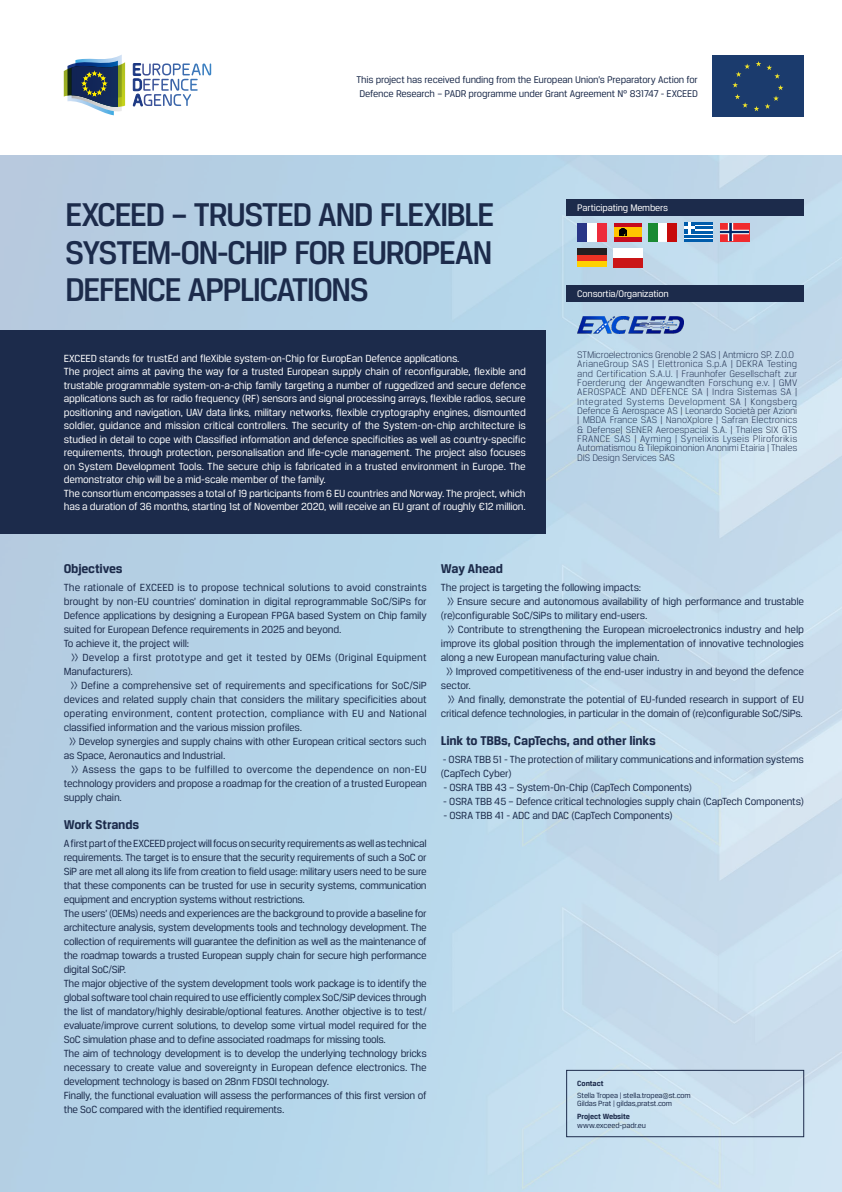
<style>
.page{position:relative;width:842px;height:1192px;background:#fff}
.page>*{position:absolute;margin:0;border:0;box-sizing:border-box;transform-origin:0 0}
.t1{font:500 35px/37.5px "Breuer Text";letter-spacing:-.05em;color:#1c2b4b;text-align:justify}
.t2{font:700 13.5px "Breuer Text";letter-spacing:-.015em;color:#1c2b4b}
.t3{font:11px/14px "Breuer Text";letter-spacing:-.025em;color:#1c2b4b}
.t4{font:11px/13.5px "Breuer Text";letter-spacing:-.02em;color:#fff}
.t5{font:11px/14px "Breuer Text";letter-spacing:.01em;color:#1c2b4b}
.t6{font:11px "Breuer Text";letter-spacing:-.005em;color:#1c2b4b}
.t7{font:10.4px/13.5px "Breuer Text";letter-spacing:-.02em;color:#1c2b4b}
.t8{font:300 10.1px/9.3px "Breuer Text";letter-spacing:-.005em;color:#1c2b4b}
.t9{font:10.1px "Breuer Text";letter-spacing:-.02em;color:#fff}
.t10{font:8px "Breuer Text";letter-spacing:-.015em;color:#1c2b4b}
.t11{font:700 8px "Breuer Text";letter-spacing:-.01em;color:#1c2b4b}
</style>
<div class="page">
<img style="left:0;top:156px;width:842px;height:1036px">
<div style="left:567px;top:199px;width:237px;height:17px;background:#1c2b4b"></div>
<div style="left:0;top:331px;width:546px;height:203px;background:#1c2b4b"></div>
<div style="left:567px;top:285px;width:237px;height:16px;background:#1c2b4b"></div>
<div style="left:566px;top:1070px;width:238px;height:67px;border:1px solid #1c2b4b"></div>
<img style="left:577px;top:316px;width:106px;height:17px">
<div style="left:577px;top:261px;width:29px;height:6px;background:#ffd100"></div>
<div style="left:577px;top:255px;width:29px;height:6px;background:#ed3324"></div>
<div style="left:577px;top:249px;width:29px;height:6px;background:#241f21"></div>
<div style="left:587px;top:223px;width:10px;height:18px;background:#fff"></div>
<div style="left:577px;top:223px;width:10px;height:18px;background:#293687"></div>
<div style="left:597px;top:223px;width:9px;height:18px;background:#ed2b3b"></div>
<div style="left:614px;top:249px;width:29px;height:9px;background:#fff"></div>
<div style="left:614px;top:258px;width:29px;height:9px;background:#ca1517"></div>
<div style="left:614px;top:223px;width:27px;height:18px;background:#c60b1e"></div>
<div style="left:614px;top:227px;width:27px;height:10px;background:#ffc400"></div>
<svg style="left:619px;top:228px;width:8px;height:8px"></svg>
<div style="left:649px;top:223px;width:9px;height:18px;background:#1a8a33"></div>
<svg style="left:658px;top:223px;width:9px;height:18px"></svg>
<div style="left:667px;top:223px;width:10px;height:18px;background:#c70a0a"></div>
<svg style="left:684px;top:224px;width:29px;height:16px"></svg>
<hr style="left:684px;top:227px;width:29px;height:2px;background:#005cab">
<hr style="left:684px;top:231px;width:29px;height:2px;background:#005cab">
<hr style="left:684px;top:235px;width:29px;height:2px;background:#005cab">
<hr style="left:684px;top:222px;width:29px;height:2px;background:#005cab">
<hr style="left:684px;top:240px;width:29px;height:2px;background:#005cab">
<svg style="left:684px;top:222px;width:11px;height:12px"></svg>
<svg style="left:720px;top:223px;width:29px;height:18px"></svg>
<svg style="left:64px;top:55px;width:61px;height:60px"></svg>
<svg style="left:133px;top:63px;width:78px;height:43px"></svg>
<div style="left:712px;top:56px;width:92px;height:61px;background:#1b3b6d"></div>
<svg style="left:735px;top:94px;width:13px;height:14px"></svg>
<svg style="left:732px;top:64px;width:18px;height:24px"></svg>
<svg style="left:754px;top:106px;width:5px;height:5px"></svg>
<svg style="left:756px;top:61px;width:24px;height:18px"></svg>
<svg style="left:765px;top:96px;width:14px;height:13px"></svg>
<svg style="left:778px;top:85px;width:5px;height:5px"></svg>
<p class="t7" style="left:356px;top:73px;width:343px">This project has received funding from the European Union’s Preparatory Action for<br>Defence Research – PADR programme under Grant Agreement N° 831747 - EXCEED</p>
<h1 class="t1" style="left:65px;top:195px;width:431px">EXCEED – TRUSTED AND FLEXIBLE SYSTEM-ON-CHIP FOR EUROPEAN DEFENCE APPLICATIONS</h1>
<p class="t9" style="left:577px;top:202px;width:92px">Participating Members</p>
<p class="t9" style="left:577px;top:288px;width:93px">Consortia/Organization</p>
<p class="t4" style="left:64px;top:351px;width:464px">EXCEED stands for trustEd and fleXible system-on-Chip for EuropEan Defence applications.<br>The project aims at paving the way for a trusted European supply chain of reconfigurable, flexible and trustable programmable system-on-a-chip family targeting a number of ruggedized and secure defence applications such as for radio frequency (RF) sensors and signal processing arrays, flexible radios, secure positioning and navigation, UAV data links, military networks, flexible cryptography engines, dismounted soldier, guidance and mission critical controllers. The security of the System-on-chip architecture is studied in detail to cope with Classified information and defence specificities as well as country-specific requirements, through protection, personalisation and life-cycle management. The project also focuses on System Development Tools. The secure chip is fabricated in a trusted environment in Europe. The demonstrator chip will be a mid-scale member of the family.<br>The consortium encompasses a total of 19 participants from 6 EU countries and Norway. The project, which has a duration of 36 months, starting 1st of November 2020, will receive an EU grant of roughly €12 million.</p>
<p class="t8" style="left:577px;top:350px;width:222px">STMicroelectronics Grenoble 2 SAS | Antmicro SP. Z.O.O ArianeGroup SAS | Elettronica S.p.A | DEKRA Testing and Certification S.A.U. | Fraunhofer Gesellschaft zur Foerderung der Angewandten Forschung e.v. | GMV AEROSPACE AND DEFENCE SA | Indra Sistemas SA | Integrated Systems Development SA | Kongsberg Defence &amp; Aerospace AS | Leonardo Società per Azioni | MBDA France SAS | NanoXplore | Safran Electronics &amp; Defense| SENER Aeroespacial S.A. | Thales SIX GTS FRANCE SAS | Ayming | Synelixis Lyseis Pliroforikis Automatismou &amp; Tilepikoinonion Anonimi Etairia | Thales DIS Design Services SAS</p>
<p class="t2" style="left:64px;top:561px;width:60px">Objectives</p>
<p class="t3" style="left:64px;top:580px;width:365px">The rationale of EXCEED is to propose technical solutions to avoid constraints brought by non-EU countries’ domination in digital reprogrammable SoC/SiPs for Defence applications by designing a European FPGA based System on Chip family suited for European Defence requirements in 2025 and beyond.<br>To achieve it, the project will:</p>
<p class="t5" style="left:64px;top:650px;width:365px;text-indent:7px">&gt;&gt; Develop a first prototype and get it tested by OEMs (Original Equipment<br>Manufacturers).</p>
<p class="t6" style="left:71px;top:679px;width:358px">&gt;&gt; Define a comprehensive set of requirements and specifications for SoC/SiP</p>
<p class="t3" style="left:64px;top:692px;width:364px">devices and related supply chain that considers the military specificities about</p>
<p class="t5" style="left:64px;top:706px;width:364px">operating environment, content protection, compliance with EU and National</p>
<p class="t3" style="left:64px;top:720px;width:240px">classified information and the various mission profiles.</p>
<p class="t3" style="left:69px;top:734px;width:359px">&gt;&gt; Develop synergies and supply chains with other European critical sectors such</p>
<p class="t3" style="left:64px;top:748px;width:163px">as Space, Aeronautics and Industrial.</p>
<p class="t5" style="left:71px;top:762px;width:357px">&gt;&gt; Assess the gaps to be fulfilled to overcome the dependence on non-EU</p>
<p class="t3" style="left:64px;top:776px;width:365px">technology providers and propose a roadmap for the creation of a trusted European</p>
<p class="t3" style="left:64px;top:790px;width:60px">supply chain.</p>
<p class="t2" style="left:64px;top:817px;width:77px">Work Strands</p>
<p class="t3" style="left:64px;top:836px;width:365px">A first part of the EXCEED project will focus on security requirements as well as technical requirements. The target is to ensure that the security requirements of such a SoC or SiP are met all along its life from creation to field usage: military users need to be sure that these components can be trusted for use in security systems, communication equipment and encryption systems without restrictions.<br>The users’ (OEMs) needs and experiences are the background to provide a baseline for architecture analysis, system developments tools and technology development. The collection of requirements will guarantee the definition as well as the maintenance of the roadmap towards a trusted European supply chain for secure high performance digital SoC/SiP.<br>The major objective of the system development tools work package is to identify the global software tool chain required to use efficiently complex SoC/SiP devices through the list of mandatory/highly desirable/optional features. Another objective is to test/ evaluate/improve current solutions, to develop some virtual model required for the SoC simulation phase and to define associated roadmaps for missing tools.<br>The aim of technology development is to develop the underlying technology bricks necessary to create value and sovereignty in European defence electronics. The development technology is based on 28nm FDSOI technology.<br>Finally, the functional evaluation will assess the performances of this first version of the SoC compared with the identified requirements.</p>
<p class="t2" style="left:441px;top:561px;width:64px">Way Ahead</p>
<p class="t3" style="left:441px;top:580px;width:202px">The project is targeting the following impacts:</p>
<p class="t3" style="left:447px;top:594px;width:358px">&gt;&gt; Ensure secure and autonomous availability of high performance and trustable</p>
<p class="t3" style="left:441px;top:608px;width:208px">(re)configurable SoC/SiPs to military end-users.</p>
<p class="t3" style="left:447px;top:622px;width:358px">&gt;&gt; Contribute to strengthening the European microelectronics industry and help</p>
<p class="t3" style="left:441px;top:636px;width:364px">improve its global position through the implementation of innovative technologies</p>
<p class="t3" style="left:441px;top:650px;width:220px">along a new European manufacturing value chain.</p>
<p class="t3" style="left:446px;top:664px;width:359px">&gt;&gt; Improved competitiveness of the end-user industry in and beyond the defence</p>
<p class="t3" style="left:441px;top:678px;width:31px">sector.</p>
<p class="t3" style="left:448px;top:692px;width:358px">&gt;&gt; And finally, demonstrate the potential of EU-funded research in support of EU</p>
<p class="t3" style="left:441px;top:706px;width:363px">critical defence technologies, in particular in the domain of (re)configurable SoC/SiPs.</p>
<p class="t2" style="left:441px;top:733px;width:216px">Link to TBBs, CapTechs, and other links</p>
<p class="t3" style="left:441px;top:752px;width:364px">- OSRA TBB 51 - The protection of military communications and information systems (CapTech Cyber)</p>
<p class="t3" style="left:443px;top:780px;width:250px">- OSRA TBB 43 – System-On-Chip (CapTech Components)</p>
<p class="t3" style="left:443px;top:794px;width:362px">- OSRA TBB 45 – Defence critical technologies supply chain (CapTech Components)</p>
<p class="t3" style="left:443px;top:808px;width:231px">- OSRA TBB 41 - ADC and DAC (CapTech Components)</p>
<p class="t11" style="left:577px;top:1079px;width:28px">Contact</p>
<p class="t10" style="left:577px;top:1099px;width:96px">Gildas Prat | gildas,pratst.com</p>
<p class="t10" style="left:577px;top:1091px;width:115px">Stella Tropea | stella.tropea@st.com</p>
<p class="t11" style="left:577px;top:1111px;width:54px">Project Website</p>
<p class="t10" style="left:577px;top:1121px;width:70px">www.exceed-padr.eu</p>
</div>
